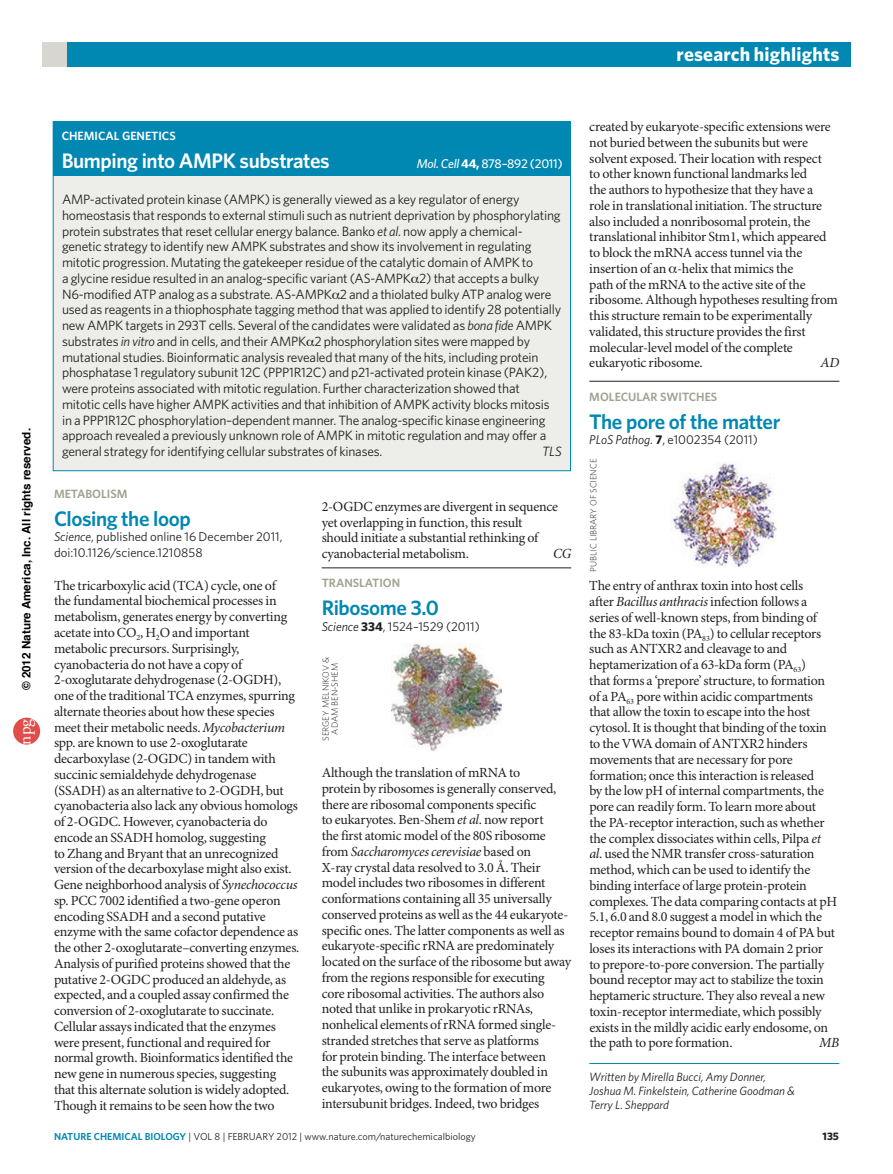
<style>
.page{position:relative;width:893px;height:1174px;background:#fff}
.page>*{position:absolute;margin:0;border:0;box-sizing:border-box;transform-origin:0 0}
.t1{font:600 21px "Whitney";color:#0087b2}
.t2{font:600 21px "Whitney";letter-spacing:-.02em;color:#fff}
.t3{font:700 19.5px "Whitney";letter-spacing:.01em;color:#fff}
.t4{font:17.55px "Adobe Garamond Pro";color:#fff}
.t5{font:13.95px/15.8px "Minion Pro";letter-spacing:-.015em;color:#231f20}
.t6{font:italic 13.95px "Minion Pro";color:#231f20}
.t7{font:13.5px/15.8px "Whitney";letter-spacing:-.015em;color:#231f20}
.t8{font:italic 13.5px "Whitney";color:#231f20}
.t9{font:12.75px/15.8px "Whitney";color:#231f20}
.t10{font:500 12.75px "Whitney";letter-spacing:-.025em;color:#fff}
.t11{font:italic 12px/14.2px "Whitney";color:#231f20}
.t12{font:600 12px "Whitney";color:#a2a191}
.t13{font:600 12px "Whitney";color:#fff}
.t14{font:700 11.7px "Helvetica";color:#000}
.t15{font:700 10.8px "Whitney";color:#231f20}
.t16{font:10.2px "Whitney";color:#231f20}
.t17{font:300 9px/9px "Whitney";color:#231f20;text-align:center}
.s1{font-style:italic}
.s2{font-weight:700}
.s3{font-weight:600;color:#0087b2}
</style>
<div class="page">
<div style="left:43px;top:43px;width:807px;height:24px;background:#0087b2"></div>
<div style="left:43px;top:43px;width:24px;height:24px;background:#d7d7cf"></div>
<hr style="left:322px;top:567px;width:249px;height:1px;background:#231f20">
<div style="left:53px;top:122px;width:517px;height:349px;background:#ededea"></div>
<div style="left:53px;top:122px;width:517px;height:54px;background:#0087b2"></div>
<hr style="left:589px;top:381px;width:250px;height:1px;background:#231f20">
<hr style="left:589px;top:1063px;width:250px;height:1px;background:#0087b2">
<img style="left:391px;top:644px;width:111px;height:107px">
<img style="left:670px;top:462px;width:106px;height:105px">
<div style="left:13px;top:717px;width:27px;height:27px;background:#df4e4a;border-radius:50%"></div>
<h2 class="t3" style="left:677px;top:41px;width:164px">research highlights</h2>
<p class="t14" style="left:22px;top:690px;width:264px;rotate:-90deg">© 2012 Nature America, Inc. All rights reserved.</p>
<p class="t4" style="left:14px;top:744px;width:28px;rotate:-90deg">npg</p>
<p class="t13" style="left:62px;top:128px;width:9px">CHEMICAL</p>
<p class="t13" style="left:122px;top:128px;width:8px">GENETIC</p>
<p class="t13" style="left:169px;top:128px;width:8px">S</p>
<h1 class="t2" style="left:62px;top:146px;width:270px">Bumping into AM PK substrates</h1>
<p class="t10" style="left:417px;top:155px;width:148px"><span class="s1">Mol. Cell</span> <span class="s2">44,</span> 878–892 (2011)</p>
<p class="t7" style="left:62px;top:191px;width:501px">AMP-activated protein kinase (AMPK) is generally viewed as a key regulator of energy homeostasis that responds to external stimuli such as nutrient deprivation by phosphorylating protein substrates that reset cellular energy balance. Banko <span class="s1">et al.</span> now apply a chemical&shy;genetic strategy to identify new AMPK substrates and show its involvement in regulating mitotic progression. Mutating the gatekeeper residue of the catalytic domain of AMPK to<br>a glycine residue resulted in an analog-specific variant (AS-AMPK 2) that accepts a bulky N6-modified ATP analog as a substrate. AS-AMPK 2 and a thiolated bulky ATP analog were used as reagents in a thiophosphate tagging method that was applied to identify 28 potentially new AMPK targets in 293T cells. Several of the candidates were validated as <span class="s1">bona fide</span> AMPK substrates <span class="s1">in vitro</span> and in cells, and their AMPK 2 phosphorylation sites were mapped by mutational studies. Bioinformatic analysis revealed that many of the hits, including protein phosphatase 1 regulatory subunit 12C (PPP1R12C) and p21-activated protein kinase (PAK2), were proteins associated with mitotic regulation. Further characterization showed that mitotic cells have higher AMPK activities and that inhibition of AMPK activity blocks mitosis in a PPP1R12C phosphorylation–dependent manner. The analog-specific kinase engineering approach revealed a previously unknown role of AMPK in mitotic regulation and may offer a general strategy for identifying cellular substrates of kinases.</p>
<p class="t8" style="left:542px;top:442px;width:21px">TLS</p>
<p class="t12" style="left:54px;top:485px;width:8px">METABOLI</p>
<p class="t12" style="left:110px;top:485px;width:17px">SM</p>
<h1 class="t1" style="left:54px;top:504px;width:138px">Closing the loop</h1>
<p class="t9" style="left:54px;top:529px;width:230px"><span class="s1">Science</span>, published online 16 December 2011, doi:10.1126/science.1210858</p>
<p class="t5" style="left:54px;top:578px;width:247px">The tricarboxylic acid (TCA) cycle, one of<br>the fundamental biochemical processes in metabolism, generates energy by converting acetate into CO<sub>2</sub>, H<sub>2</sub>O and important metabolic precursors. Surprisingly, cyanobacteria do not have a copy of 2-oxoglutarate dehydrogenase (2-OGDH), one of the traditional TCA enzymes, spurring alternate theories about how these species meet their metabolic needs. <span class="s1">Mycobacterium </span>spp. are known to use 2-oxoglutarate decarboxylase (2-OGDC) in tandem with succinic semialdehyde dehydrogenase (SSADH) as an alternative to 2-OGDH, but cyanobacteria also lack any obvious homologs of 2-OGDC. However, cyanobacteria do encode an SSADH homolog, suggesting<br>to Zhang and Bryant that an unrecognized version of the decarboxylase might also exist.<br>Gene neighborhood analysis of <span class="s1">Synechococcus </span>sp. PCC 7002 identified a two-gene operon encoding SSADH and a second putative enzyme with the same cofactor dependence as the other 2-oxoglutarate–converting enzymes.<br>Analysis of purified proteins showed that the putative 2-OGDC produced an aldehyde, as expected, and a coupled assay confirmed the conversion of 2-oxoglutarate to succinate.<br>Cellular assays indicated that the enzymes were present, functional and required for normal growth. Bioinformatics identified the new gene in numerous species, suggesting that this alternate solution is widely adopted.<br>Though it remains to be seen how the two</p>
<p class="t5" style="left:322px;top:499px;width:238px">2-OGDC enzymes are divergent in sequence yet overlapping in function, this result should initiate a substantial rethinking of cyanobacterial metabolism.</p>
<p class="t6" style="left:553px;top:545px;width:20px">CG</p>
<p class="t12" style="left:322px;top:575px;width:9px">TRAN</p>
<p class="t12" style="left:353px;top:575px;width:14px">SLATION</p>
<h1 class="t1" style="left:322px;top:594px;width:119px">Ribosome 3.0</h1>
<p class="t9" style="left:322px;top:618px;width:160px"><span class="s1">Science</span> <span class="s2">334</span>, 1524–1529 (2011)</p>
<p class="t17" style="left:321px;top:741px;width:86px;rotate:-90deg">Sergey M elnikov &amp;<br>Adam Ben-Shem</p>
<p class="t5" style="left:322px;top:765px;width:251px">Although the translation of mRNA to<br>protein by ribosomes is generally conserved, there are ribosomal components specific<br>to eukaryotes. Ben-Shem <span class="s1">et al</span>. now report<br>the first atomic model of the 80S ribosome from <span class="s1">Saccharomyces cerevisiae</span> based on<br>X-ray crystal data resolved to 3.0 Å. Their model includes two ribosomes in different conformations containing all 35 universally conserved proteins as well as the 44 eukaryote&shy;specific ones. The latter components as well as eukaryote-specific rRNA are predominately located on the surface of the ribosome but away from the regions responsible for executing core ribosomal activities. The authors also noted that unlike in prokaryotic rRNAs, nonhelical elements of rRNA formed single&shy;stranded stretches that serve as platforms<br>for protein binding. The interface between<br>the subunits was approximately doubled in eukaryotes, owing to the formation of more intersubunit bridges. Indeed, two bridges</p>
<p class="t5" style="left:589px;top:119px;width:250px">created by eukaryote-specific extensions were not buried between the subunits but were solvent exposed. Their location with respect<br>to other known functional landmarks led<br>the authors to hypothesize that they have a<br>role in translational initiation. The structure also included a nonribosomal protein, the translational inhibitor Stm1, which appeared to block the mRNA access tunnel via the insertion of an -helix that mimics the<br>path of the mRNA to the active site of the ribosome. Although hypotheses resulting from this structure remain to be experimentally validated, this structure provides the first molecular-level model of the complete eukaryotic ribosome.</p>
<p class="t6" style="left:820px;top:354px;width:20px">AD</p>
<p class="t12" style="left:589px;top:388px;width:9px">MOLECULAR</p>
<p class="t12" style="left:660px;top:388px;width:26px">SWITCHE</p>
<p class="t12" style="left:711px;top:388px;width:8px">S</p>
<h1 class="t1" style="left:589px;top:407px;width:193px">The pore of the matter</h1>
<p class="t9" style="left:589px;top:432px;width:170px"><span class="s1">PLoS Pathog.</span> <span class="s2">7</span>, e1002354 (2011)</p>
<p class="t17" style="left:589px;top:571px;width:114px;rotate:-90deg">Public Library of Science</p>
<p class="t5" style="left:589px;top:578px;width:249px">The entry of anthrax toxin into host cells<br>after <span class="s1">Bacillus anthracis</span> infection follows a series of well-known steps, from binding of the 83-kDa toxin (PA<sub>83</sub>) to cellular receptors such as ANTXR2 and cleavage to and heptamerization of a 63-kDa form (PA<sub>63</sub>)<br>that forms a ‘prepore’ structure, to formation of a PA<sub>63</sub> pore within acidic compartments that allow the toxin to escape into the host cytosol. It is thought that binding of the toxin to the VWA domain of ANTXR2 hinders movements that are necessary for pore formation; once this interaction is released<br>by the low pH of internal compartments, the pore can readily form. To learn more about<br>the PA-receptor interaction, such as whether the complex dissociates within cells, Pilpa <span class="s1">et al</span>. used the NMR transfer cross-saturation method, which can be used to identify the binding interface of large protein-protein complexes. The data comparing contacts at pH 5.1, 6.0 and 8.0 suggest a model in which the receptor remains bound to domain 4 of PA but loses its interactions with PA domain 2 prior to prepore-to-pore conversion. The partially bound receptor may act to stabilize the toxin heptameric structure. They also reveal a new toxin-receptor intermediate, which possibly exists in the mildly acidic early endosome, on the path to pore formation.</p>
<p class="t6" style="left:819px;top:1034px;width:22px">MB</p>
<p class="t11" style="left:589px;top:1069px;width:207px">Written by Mirella Bucci, Amy Donner,<br>Joshua M. Finkelstein, Catherine Goodman &amp;<br>Terry L. Sheppard</p>
<p class="t16" style="left:54px;top:1129px;width:423px"><span class="s3">nature chemical biology</span> | VOL 8 | FEBRUARY 2012 | www.nature.com/naturechemicalbiology</p>
<p class="t15" style="left:823px;top:1129px;width:18px">135</p>
</div>
